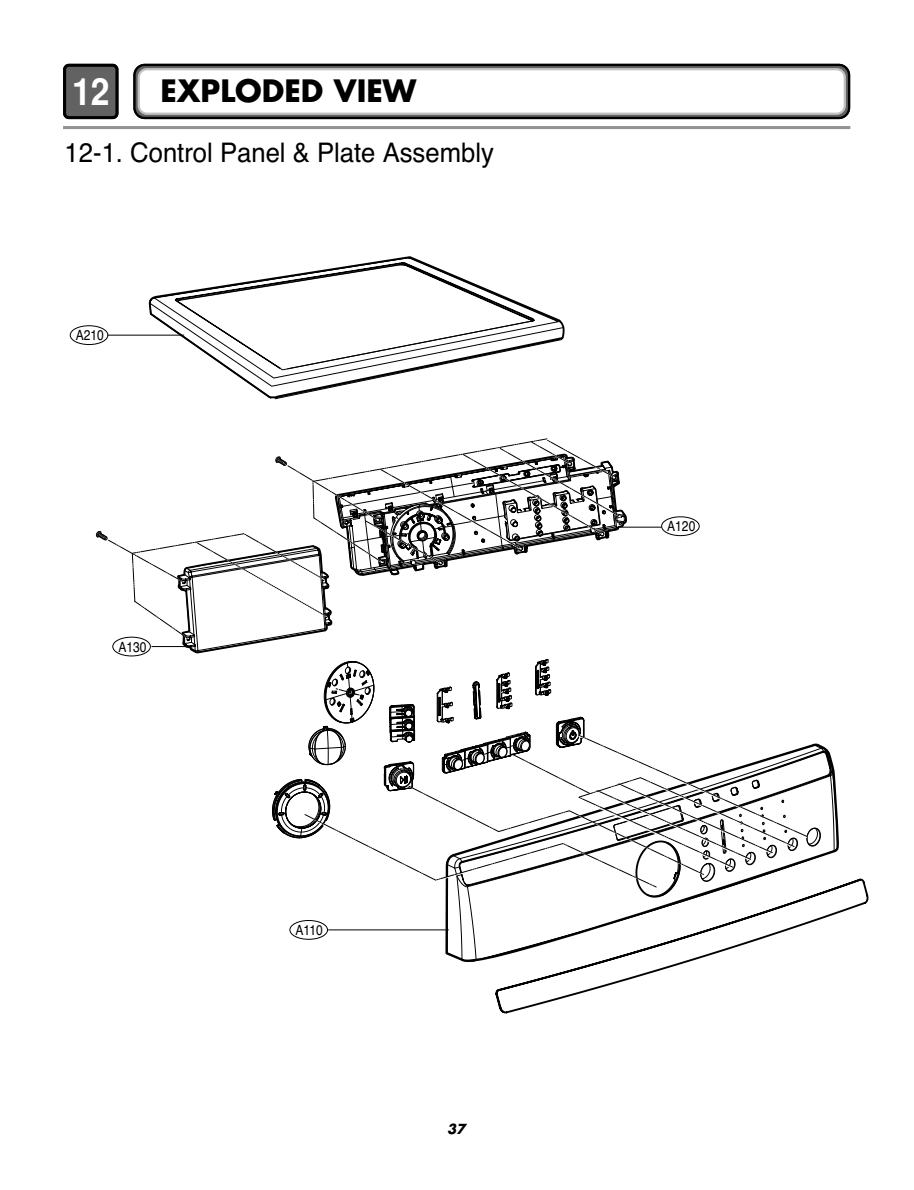
<style>
.page{position:relative;width:914px;height:1190px;background:#fff}
.page>*{position:absolute;margin:0;border:0;box-sizing:border-box;transform-origin:0 0}
.t1{font:700 37.5px "Helvetica";color:#fff;scale:.9 1}
.t2{font:700 30px "Futura";color:#000}
.t3{font:27px "Helvetica";color:#000;scale:.95 1}
.t4{font:14.1px "Helvetica";color:#000;scale:.85 1}
.t5{font:italic 700 13.5px "Futura";color:#000}
</style>
<div class="page">
<div style="left:65px;top:65px;width:52px;height:53px;background:#626262;border-radius:4px"></div>
<div style="left:63px;top:64px;width:55px;height:55px;border:3px solid #000;border-radius:4px"></div>
<hr style="left:63px;top:126px;width:787px;height:3px;background:#949494">
<div style="left:134px;top:65px;width:715px;height:53px;background:#626262;border-radius:10px"></div>
<div style="left:133px;top:64px;width:717px;height:55px;border:2px solid #000;border-radius:10px"></div>
<div style="left:139px;top:69px;width:705px;height:45px;background:#fff;border-radius:8px"></div>
<div style="left:138px;top:68px;width:707px;height:47px;border:2px solid #c1c1c1;border-radius:8px"></div>
<hr style="left:108px;top:335px;width:76px;height:1px;background:#000">
<div style="left:70px;top:325px;width:38px;height:20px;border:1px solid #000;border-radius:50%"></div>
<svg style="left:495px;top:878px;width:374px;height:136px"></svg>
<svg style="left:148px;top:256px;width:417px;height:144px"></svg>
<svg style="left:96px;top:438px;width:739px;height:523px"></svg>
<h1 class="t1" style="left:72px;top:78px;width:43px">12</h1>
<p class="t2" style="left:160px;top:77px;width:257px">EXPLODED VIEW</p>
<p class="t3" style="left:65px;top:142px;width:453px">12-1. Control Panel &amp; Plate Assembly</p>
<p class="t4" style="left:76px;top:330px;width:35px">A210</p>
<p class="t4" style="left:118px;top:641px;width:35px">A130</p>
<p class="t4" style="left:295px;top:925px;width:34px">A110</p>
<p class="t5" style="left:447px;top:1122px;width:20px">37</p>
<p class="t4" style="left:667px;top:521px;width:35px">A120</p>
</div>
